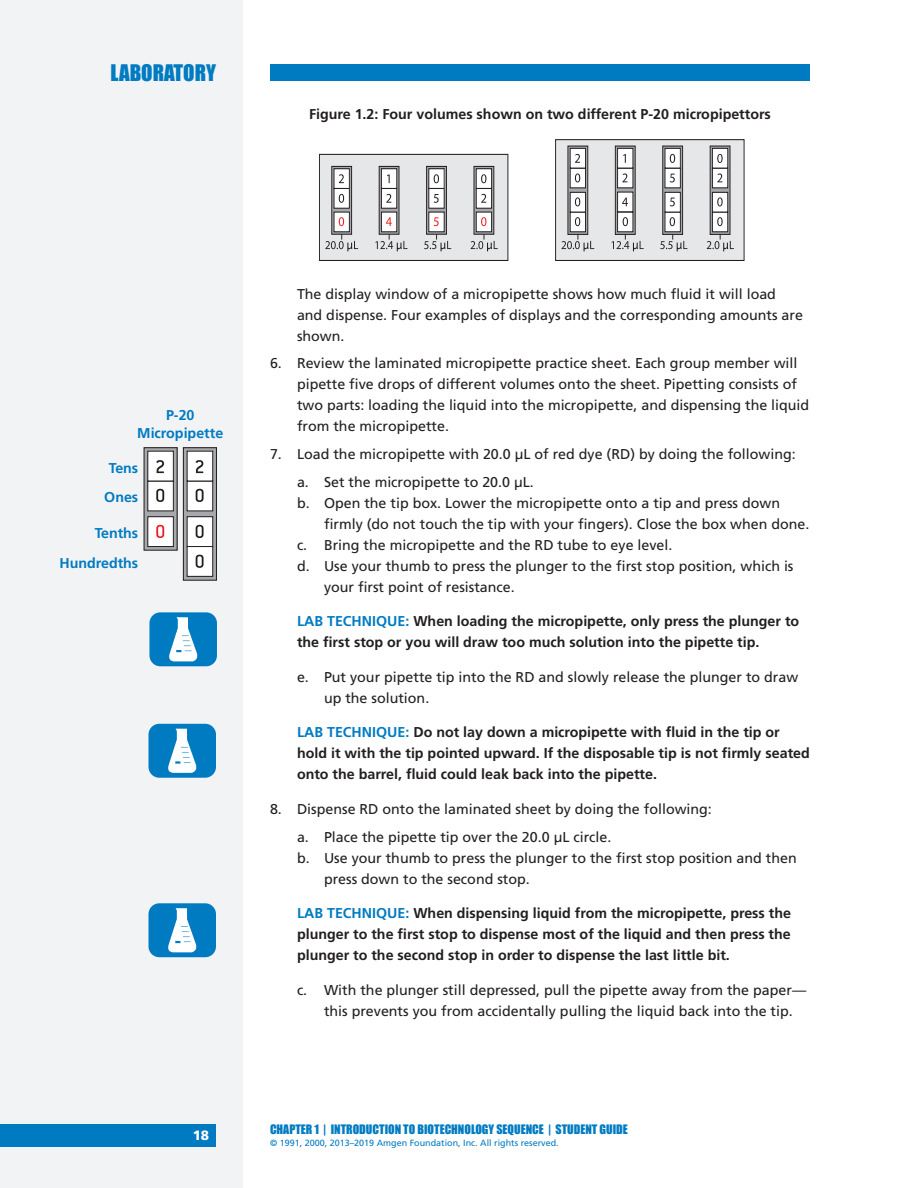
<style>
.page{position:relative;width:918px;height:1188px;background:#fff}
.page>*{position:absolute;margin:0;border:0;box-sizing:border-box;transform-origin:0 0}
.t1{font:21px "Impact";color:#007bc2}
.Bullets_letters_2{font:14.25px/21px "Frutiger LT Pro";color:#231f20}
.Lab_Technique{font:700 14.25px/21px "Frutiger LT Pro";color:#231f20}
.Bullets_numbers_1{font:14.25px/21px "Frutiger LT Pro";color:#231f20}
.AMGEN_TEXT{font:700 14.25px "Frutiger LT Pro";color:#231f20}
.Notes_to_Author{font:700 14.25px/18px "Frutiger LT Pro";color:#007bc2;text-align:center}
.t2{font:900 13.5px "Frutiger LT Pro";color:#fff}
.t3{font:12px "Impact";color:#007bc2}
.t4{font:9px "Frutiger LT Pro";color:#007bc2}
.s1{color:#007bc2}
</style>
<div class="page">
<div style="left:0;top:0;width:243px;height:1188px;background:#f2f3f4"></div>
<div style="left:270px;top:64px;width:540px;height:17px;background:#007bc2"></div>
<div style="left:0;top:1124px;width:216px;height:23px;background:#007bc2"></div>
<div style="left:319px;top:154px;width:189px;height:106px;background:#e6e7e9"></div>
<div style="left:319px;top:154px;width:189px;height:107px;border:1px solid #231f20"></div>
<div style="left:331px;top:166px;width:21px;height:69px;border:1px solid #231f20"></div>
<div style="left:379px;top:166px;width:20px;height:69px;border:1px solid #231f20"></div>
<div style="left:426px;top:166px;width:21px;height:69px;border:1px solid #231f20"></div>
<div style="left:474px;top:166px;width:20px;height:69px;border:1px solid #231f20"></div>
<svg style="left:325px;top:168px;width:33px;height:83px"></svg>
<svg style="left:375px;top:168px;width:33px;height:83px"></svg>
<svg style="left:424px;top:168px;width:27px;height:83px"></svg>
<svg style="left:471px;top:168px;width:27px;height:83px"></svg>
<div style="left:556px;top:140px;width:188px;height:120px;background:#e6e7e9"></div>
<div style="left:555px;top:139px;width:189px;height:122px;border:1px solid #231f20"></div>
<svg style="left:568px;top:146px;width:20px;height:2px"></svg>
<svg style="left:615px;top:146px;width:21px;height:2px"></svg>
<svg style="left:662px;top:146px;width:21px;height:2px"></svg>
<svg style="left:710px;top:146px;width:20px;height:2px"></svg>
<svg style="left:562px;top:148px;width:32px;height:103px"></svg>
<svg style="left:660px;top:148px;width:27px;height:103px"></svg>
<svg style="left:612px;top:148px;width:32px;height:103px"></svg>
<svg style="left:707px;top:148px;width:27px;height:103px"></svg>
<div style="left:144px;top:448px;width:33px;height:102px;background:#a8a9ad"></div>
<div style="left:144px;top:447px;width:34px;height:104px;border:1px solid #231f20"></div>
<div style="left:148px;top:517px;width:25px;height:30px;background:#fff"></div>
<div style="left:147px;top:516px;width:27px;height:31px;border:1px solid #231f20"></div>
<div style="left:148px;top:481px;width:25px;height:30px;background:#fff"></div>
<div style="left:147px;top:481px;width:27px;height:30px;border:1px solid #231f20"></div>
<div style="left:148px;top:451px;width:25px;height:30px;background:#fff"></div>
<div style="left:147px;top:451px;width:27px;height:31px;border:1px solid #231f20"></div>
<svg style="left:156px;top:489px;width:8px;height:13px"></svg>
<svg style="left:156px;top:460px;width:8px;height:13px"></svg>
<svg style="left:156px;top:525px;width:8px;height:13px"></svg>
<svg style="left:185px;top:449px;width:30px;height:130px"></svg>
<div style="left:183px;top:447px;width:34px;height:134px;border:1px solid #231f20"></div>
<div style="left:187px;top:517px;width:26px;height:30px;background:#fff"></div>
<div style="left:187px;top:516px;width:26px;height:31px;border:1px solid #231f20"></div>
<div style="left:187px;top:481px;width:26px;height:30px;background:#fff"></div>
<div style="left:187px;top:481px;width:26px;height:30px;border:1px solid #231f20"></div>
<div style="left:187px;top:451px;width:26px;height:30px;background:#fff"></div>
<div style="left:187px;top:451px;width:26px;height:31px;border:1px solid #231f20"></div>
<svg style="left:196px;top:489px;width:8px;height:13px"></svg>
<svg style="left:196px;top:460px;width:7px;height:13px"></svg>
<svg style="left:196px;top:525px;width:8px;height:13px"></svg>
<div style="left:187px;top:547px;width:26px;height:29px;background:#fff"></div>
<div style="left:187px;top:546px;width:26px;height:31px;border:1px solid #231f20"></div>
<svg style="left:196px;top:555px;width:8px;height:13px"></svg>
<div style="left:149px;top:612px;width:68px;height:54px;background:#007bc2;border-radius:11px"></div>
<svg style="left:169px;top:617px;width:29px;height:44px"></svg>
<div style="left:148px;top:724px;width:68px;height:54px;background:#007bc2;border-radius:11px"></div>
<svg style="left:168px;top:729px;width:29px;height:44px"></svg>
<div style="left:148px;top:903px;width:68px;height:54px;background:#007bc2;border-radius:11px"></div>
<svg style="left:168px;top:908px;width:29px;height:44px"></svg>
<h1 class="t1" style="left:111px;top:56px;width:107px">LABORATORY</h1>
<p class="AMGEN_TEXT" style="left:309px;top:105px;width:463px">Figure 1.2: Four volumes shown on two different P-20 micropipettors</p>
<p class="Notes_to_Author" style="left:137px;top:406px;width:88px">P-20<br>Micropipette</p>
<p class="Notes_to_Author" style="left:109px;top:459px;width:31px">Tens</p>
<p class="Notes_to_Author" style="left:104px;top:488px;width:36px">Ones</p>
<p class="Notes_to_Author" style="left:95px;top:524px;width:45px">Tenths</p>
<p class="Notes_to_Author" style="left:59px;top:554px;width:80px">Hundredths</p>
<p class="t2" style="left:193px;top:1127px;width:18px">18</p>
<p class="Bullets_numbers_1" style="left:297px;top:283px;width:507px">The display window of a micropipette shows how much fluid it will load and dispense. Four examples of displays and the corresponding amounts are shown.</p>
<p class="Bullets_numbers_1" style="left:297px;top:353px;width:514px;text-indent:-27px">6. Review the laminated micropipette practice sheet. Each group member will pipette five drops of different volumes onto the sheet. Pipetting consists of two parts: loading the liquid into the micropipette, and dispensing the liquid from the micropipette.</p>
<p class="Bullets_numbers_1" style="left:270px;top:444px;width:527px">7. Load the micropipette with 20.0 µL of red dye (RD) by doing the following:</p>
<p class="Bullets_letters_2" style="left:297px;top:472px;width:238px">a. Set the micropipette to 20.0 µL.</p>
<p class="Bullets_letters_2" style="left:324px;top:493px;width:487px;text-indent:-27px">b. Open the tip box. Lower the micropipette onto a tip and press down firmly (do not touch the tip with your fingers). Close the box when done.</p>
<p class="Bullets_letters_2" style="left:297px;top:535px;width:377px">c. Bring the micropipette and the RD tube to eye level.</p>
<p class="Bullets_letters_2" style="left:324px;top:556px;width:471px;text-indent:-27px">d. Use your thumb to press the plunger to the first stop position, which is your first point of resistance.</p>
<p class="Lab_Technique" style="left:297px;top:611px;width:504px"><span class="s1">LAB TECHNIQUE:</span> When loading the micropipette, only press the plunger to the first stop or you will draw too much solution into the pipette tip.</p>
<p class="Bullets_letters_2" style="left:324px;top:667px;width:476px;text-indent:-27px">e. Put your pipette tip into the RD and slowly release the plunger to draw up the solution.</p>
<p class="Lab_Technique" style="left:297px;top:722px;width:514px"><span class="s1">LAB TECHNIQUE:</span> Do not lay down a micropipette with fluid in the tip or hold it with the tip pointed upward. If the disposable tip is not firmly seated onto the barrel, fluid could leak back into the pipette.</p>
<p class="Bullets_numbers_1" style="left:270px;top:799px;width:443px">8. Dispense RD onto the laminated sheet by doing the following:</p>
<p class="Bullets_letters_2" style="left:297px;top:826px;width:316px">a. Place the pipette tip over the 20.0 µL circle.</p>
<p class="Bullets_letters_2" style="left:324px;top:847px;width:474px;text-indent:-27px">b. Use your thumb to press the plunger to the first stop position and then press down to the second stop.</p>
<p class="Lab_Technique" style="left:297px;top:903px;width:496px;text-align:justify"><span class="s1">LAB TECHNIQUE:</span> When dispensing liquid from the micropipette, press the plunger to the first stop to dispense most of the liquid and then press the plunger to the second stop in order to dispense the last little bit.</p>
<p class="Bullets_letters_2" style="left:324px;top:979px;width:484px;text-indent:-27px">c. With the plunger still depressed, pull the pipette away from the paper— this prevents you from accidentally pulling the liquid back into the tip.</p>
<p class="t3" style="left:270px;top:1120px;width:359px">CHAPTER 1 | INTRODUCTION TO BIOTECHNOLOGY SEQUENCE | STUDENT GUIDE</p>
<p class="t4" style="left:270px;top:1138px;width:290px">© 1991, 2000, 2013–2019 Amgen Foundation, Inc. All rights reserved.</p>
</div>
